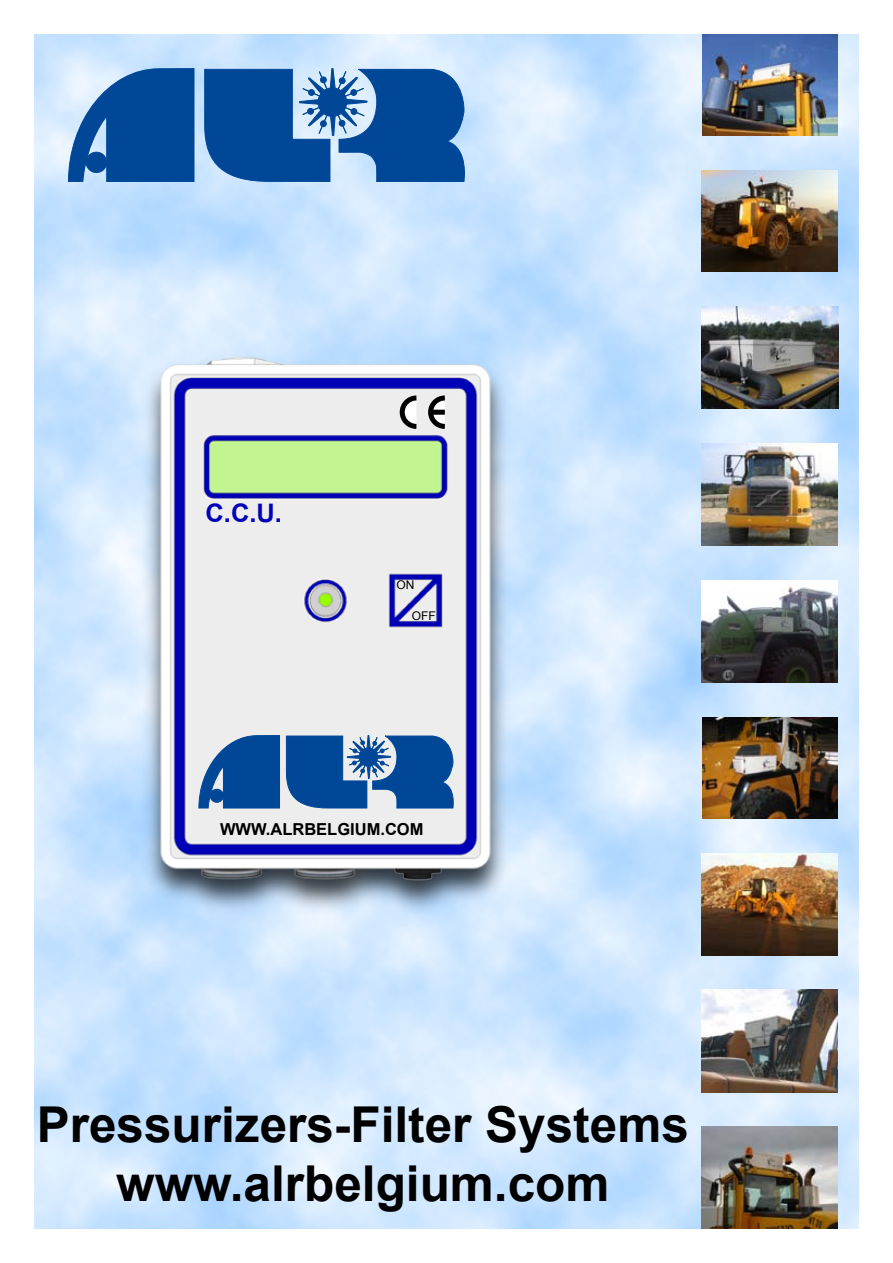
<style>
.page{position:relative;width:893px;height:1263px;background:#fff}
.page>*{position:absolute;margin:0;border:0;box-sizing:border-box;transform-origin:0 0}
.t1{font:700 49.5px/59.4px "Arial";color:#000;text-align:center}
.t2{font:700 25.5px "Arial";color:#0001b8}
.t3{font:700 16.5px "Arial";color:#000}
.t4{font:12px "Arial";color:#000}
</style>
<div class="page">
<img style="left:34px;top:34px;width:825px;height:1195px">
<svg style="left:204px;top:68px;width:261px;height:114px;background:#2f6aae"></svg>
<div style="left:320px;top:76px;width:7px;height:7px;border:1px solid #004798;border-radius:50%"></div>
<svg style="left:68px;top:68px;width:127px;height:114px;background:#2d69ad"></svg>
<div style="left:86px;top:152px;width:21px;height:20px;background:#004798;border-radius:50%"></div>
<div style="left:86px;top:152px;width:21px;height:21px;border:1px solid #004798;border-radius:50%"></div>
<img style="left:702px;top:170px;width:136px;height:102px">
<img style="left:702px;top:853px;width:136px;height:102px">
<img style="left:702px;top:580px;width:136px;height:102px">
<img style="left:702px;top:34px;width:136px;height:102px">
<img style="left:702px;top:717px;width:136px;height:102px">
<img style="left:702px;top:990px;width:136px;height:102px">
<img style="left:702px;top:1127px;width:136px;height:102px">
<img style="left:702px;top:444px;width:136px;height:102px">
<img style="left:702px;top:306px;width:136px;height:103px">
<div style="left:139px;top:352px;width:374px;height:566px;background:#000;opacity:.75"></div>
<img style="left:156px;top:353px;width:339px;height:533px">
<svg style="left:400px;top:395px;width:45px;height:34px"></svg>
<div style="left:431px;top:410px;width:14px;height:5px;background:#000"></div>
<svg style="left:286px;top:735px;width:168px;height:73px;background:#3069a9"></svg>
<svg style="left:199px;top:735px;width:81px;height:73px;background:#2e67a8"></svg>
<div style="left:210px;top:789px;width:13px;height:13px;background:#004798;border-radius:50%"></div>
<div style="left:210px;top:789px;width:14px;height:13px;border:1px solid #004798;border-radius:50%"></div>
<p class="t2" style="left:206px;top:496px;width:78px">C.C.U.</p>
<p class="t4" style="left:396px;top:577px;width:19px">ON</p>
<p class="t4" style="left:412px;top:608px;width:25px">OFF</p>
<p class="t3" style="left:220px;top:818px;width:205px">WWW.ALRBELGIUM.COM</p>
<p class="t1" style="left:37px;top:1096px;width:654px">Pressurizers-Filter Systems www.alrbelgium.com</p>
</div>
